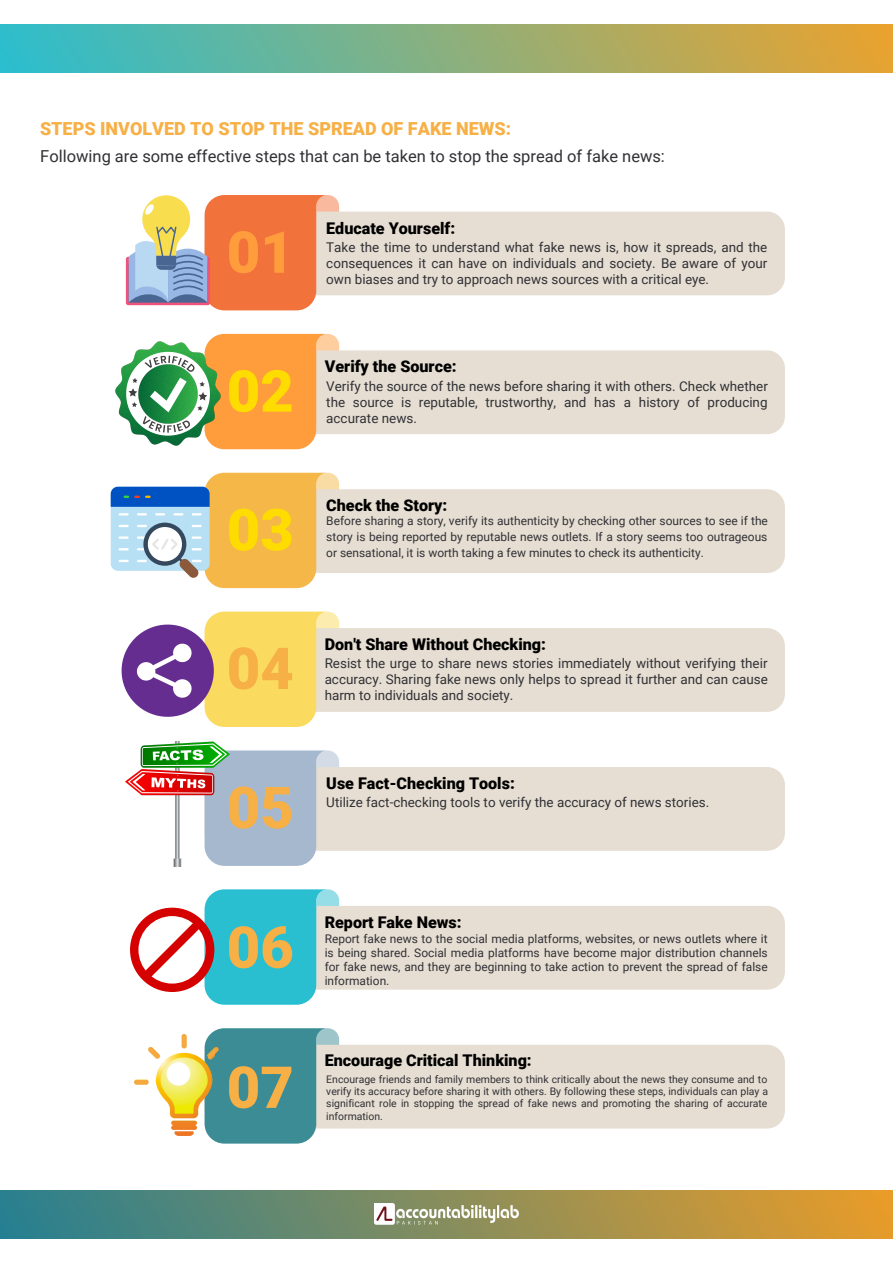
<style>
.page{position:relative;width:893px;height:1264px;background:#fff}
.page>*{position:absolute;margin:0;border:0;box-sizing:border-box;transform-origin:0 0}
.t1{font:900 57.9px "Roboto";color:#f7b046}
.t2{font:900 57.9px "Roboto";color:#fedc00}
.t3{font:900 57.9px "Roboto";color:#ff9d3d}
.t4{font:900 18px "Roboto";color:#f7b046}
.t5{font:16.5px "Roboto";color:#303035}
.t6{font:900 16.2px "Roboto";color:#000}
.t7{font:13.5px/16.2px "Roboto";color:#303035;text-align:justify}
.t8{font:12px/14px "Roboto";color:#303035;text-align:justify}
.t9{font:10.5px/12.1px "Roboto";color:#303035;text-align:justify}
</style>
<div class="page">
<div style="left:339px;top:211px;width:445px;height:84px;background:#e6ded2"></div>
<div style="left:339px;top:628px;width:445px;height:84px;background:#e6ded2"></div>
<div style="left:339px;top:350px;width:445px;height:84px;background:#e6ded2"></div>
<div style="left:339px;top:489px;width:445px;height:84px;background:#e6ded2"></div>
<div style="left:339px;top:905px;width:445px;height:84px;background:#e6ded2"></div>
<div style="left:339px;top:767px;width:445px;height:83px;background:#e6ded2"></div>
<svg style="left:229px;top:750px;width:110px;height:115px;background:#b4c1d0"></svg>
<div style="left:339px;top:1044px;width:445px;height:84px;background:#e6ded2"></div>
<svg style="left:208px;top:1028px;width:131px;height:115px;background:#5c9ca2"></svg>
<svg style="left:126px;top:257px;width:84px;height:48px"></svg>
<svg style="left:129px;top:195px;width:210px;height:115px;background:#e09e7d"></svg>
<img style="left:115px;top:365px;width:110px;height:85px">
<svg style="left:126px;top:334px;width:213px;height:115px"></svg>
<svg style="left:111px;top:473px;width:228px;height:115px"></svg>
<svg style="left:122px;top:611px;width:217px;height:116px"></svg>
<img style="left:126px;top:741px;width:103px;height:125px">
<svg style="left:130px;top:889px;width:209px;height:115px"></svg>
<img style="left:134px;top:1034px;width:80px;height:101px">
<img style="left:200px;top:1036px;width:29px;height:29px">
<div style="left:0;top:24px;width:892px;height:49px;background:linear-gradient(to right,#2cbece,#e9a22f)"></div>
<div style="left:0;top:1190px;width:892px;height:48px;background:linear-gradient(to right,#277f91,#e89c29)"></div>
<img style="left:374px;top:1203px;width:144px;height:22px">
<p class="t4" style="left:40px;top:118px;width:472px">STEPS INVOLVED TO STOP THE SPREAD OF FAKE NEWS:</p>
<p class="t5" style="left:40px;top:146px;width:626px">Following are some effective steps that can be taken to stop the spread of fake news:</p>
<p class="t3" style="left:227px;top:219px;width:69px">01</p>
<p class="t2" style="left:227px;top:358px;width:69px">02</p>
<p class="t2" style="left:227px;top:496px;width:69px">03</p>
<p class="t1" style="left:227px;top:635px;width:69px">04</p>
<p class="t1" style="left:227px;top:774px;width:69px">05</p>
<p class="t6" style="left:326px;top:219px;width:130px">Educate Yourself:</p>
<p class="t7" style="left:326px;top:239px;width:442px">Take the time to understand what fake news is, how it spreads, and the consequences it can have on individuals and society. Be aware of your own biases and try to approach news sources with a critical eye.</p>
<p class="t6" style="left:325px;top:357px;width:133px">Verify the Source:</p>
<p class="t7" style="left:326px;top:378px;width:443px">Verify the source of the news before sharing it with others. Check whether the source is reputable, trustworthy, and has a history of producing accurate news.</p>
<p class="t6" style="left:326px;top:495px;width:122px">Check the Story:</p>
<p class="t8" style="left:326px;top:513px;width:443px;line-height:15.9px">Before sharing a story, verify its authenticity by checking other sources to see if the story is being reported by reputable news outlets. If a story seems too outrageous or sensational, it is worth taking a few minutes to check its authenticity.</p>
<p class="t6" style="left:325px;top:634px;width:223px">Don't Share Without Checking:</p>
<p class="t7" style="left:324px;top:655px;width:444px">Resist the urge to share news stories immediately without verifying their accuracy. Sharing fake news only helps to spread it further and can cause harm to individuals and society.</p>
<p class="t6" style="left:326px;top:773px;width:190px">Use Fact-Checking Tools:</p>
<p class="t7" style="left:326px;top:794px;width:384px">Utilize fact-checking tools to verify the accuracy of news stories.</p>
<p class="t1" style="left:227px;top:914px;width:69px">06</p>
<p class="t1" style="left:227px;top:1054px;width:69px">07</p>
<p class="t6" style="left:324px;top:913px;width:138px">Report Fake News:</p>
<p class="t8" style="left:324px;top:931px;width:444px">Report fake news to the social media platforms, websites, or news outlets where it is being shared. Social media platforms have become major distribution channels for fake news, and they are beginning to take action to prevent the spread of false information.</p>
<p class="t6" style="left:325px;top:1050px;width:208px">Encourage Critical Thinking:</p>
<p class="t9" style="left:326px;top:1073px;width:443px">Encourage friends and family members to think critically about the news they consume and to verify its accuracy before sharing it with others. By following these steps, individuals can play a significant role in stopping the spread of fake news and promoting the sharing of accurate information.</p>
</div>
